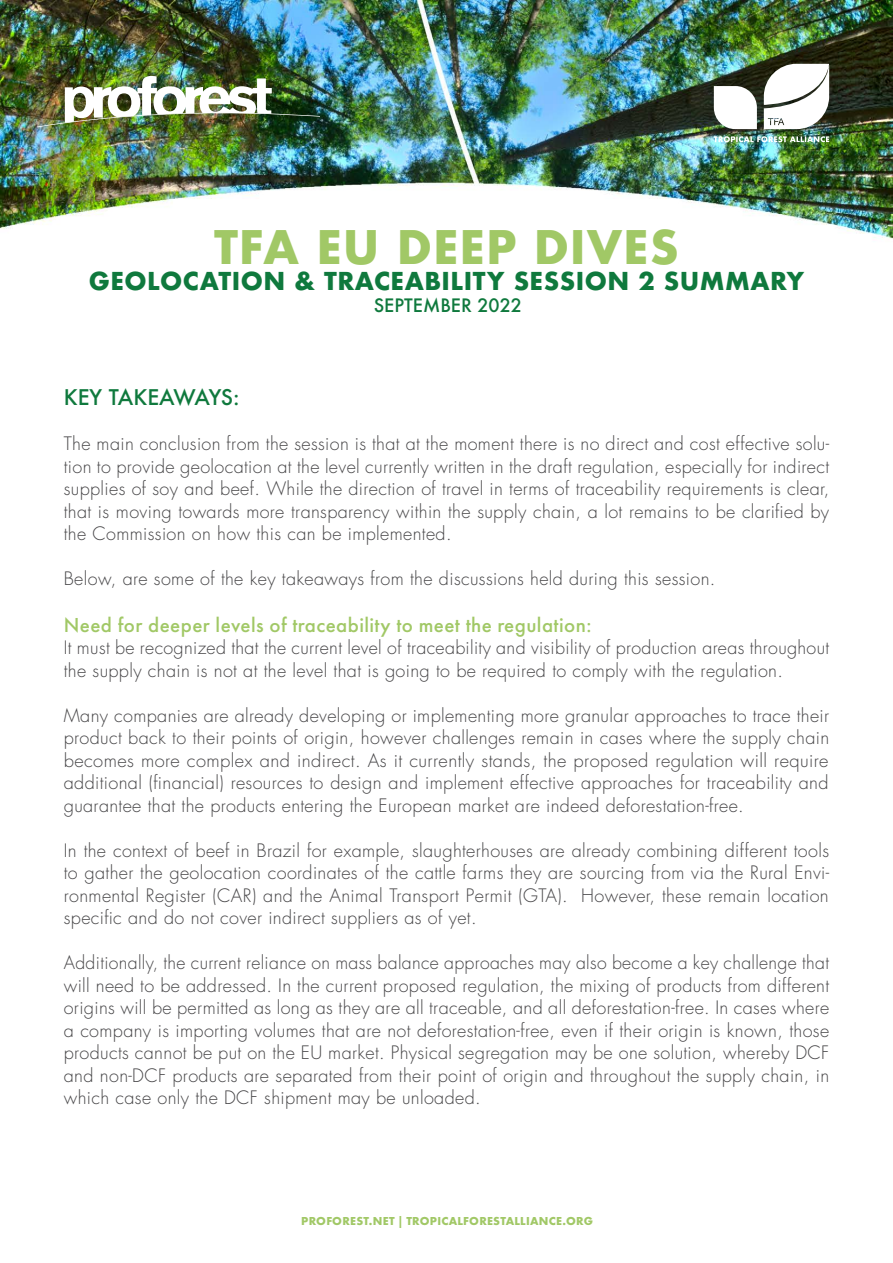
<style>
.page{position:relative;width:893px;height:1263px;background:#fff}
.page>*{position:absolute;margin:0;border:0;box-sizing:border-box;transform-origin:0 0}
.t1{font:700 45px "Futura";letter-spacing:.02em;color:#a1c866}
.t2{font:700 24px "Futura";letter-spacing:.02em;color:#0f793d}
.t3{font:500 21px "Futura PT";letter-spacing:.02em;color:#a1c866}
.t4{font:500 21px "Futura";letter-spacing:-.01em;color:#0f793d}
.t5{font:300 18px/22.5px "Futura LT";letter-spacing:.02em;color:#464547;text-align:justify}
.t6{font:500 18px "Futura";color:#0f793d}
.t7{font:700 12px "Futura PT";letter-spacing:.02em;color:#a1c866}
</style>
<div class="page">
<img style="left:0;top:0;width:893px;height:239px">
<svg style="left:714px;top:136px;width:115px;height:6px"></svg>
<svg style="left:714px;top:86px;width:43px;height:43px"></svg>
<svg style="left:764px;top:64px;width:65px;height:65px"></svg>
<img style="left:38px;top:76px;width:281px;height:66px">
<h1 class="t1" style="left:214px;top:214px;width:466px">TFA EU DEEP DIVES</h1>
<h2 class="t2" style="left:89px;top:264px;width:717px">GEOLOCATION &amp; TRACEABILITY SESSION 2 SUMMARY</h2>
<p class="t6" style="left:374px;top:293px;width:150px">SEPTEMBER 2022</p>
<p class="t4" style="left:64px;top:383px;width:177px">KEY TAKEAWAYS:</p>
<p class="t5" style="left:64px;top:433px;width:767px">The main conclusion from the session is that at the moment there is no direct and cost effective solu&shy;tion to provide geolocation at the level currently written in the draft regulation, especially for indirect supplies of soy and beef. While the direction of travel in terms of traceability requirements is clear, that is moving towards more transparency within the supply chain, a lot remains to be clarified by the Commission on how this can be implemented.</p>
<p class="t5" style="left:64px;top:568px;width:653px">Below, are some of the key takeaways from the discussions held during this session.</p>
<p class="t3" style="left:64px;top:612px;width:529px">Need for deeper levels of traceability to meet the regulation:</p>
<p class="t5" style="left:64px;top:637px;width:767px">It must be recognized that the current level of traceability and visibility of production areas throughout the supply chain is not at the level that is going to be required to comply with the regulation.</p>
<p class="t5" style="left:64px;top:704px;width:767px">Many companies are already developing or implementing more granular approaches to trace their product back to their points of origin, however challenges remain in cases where the supply chain becomes more complex and indirect. As it currently stands, the proposed regulation will require additional (financial) resources to design and implement effective approaches for traceability and guarantee that the products entering the European market are indeed deforestation-free.</p>
<p class="t5" style="left:64px;top:839px;width:767px">In the context of beef in Brazil for example, slaughterhouses are already combining different tools to gather the geolocation coordinates of the cattle farms they are sourcing from via the Rural Envi&shy;ronmental Register (CAR) and the Animal Transport Permit (GTA). However, these remain location specific and do not cover indirect suppliers as of yet.</p>
<p class="t5" style="left:64px;top:952px;width:767px">Additionally, the current reliance on mass balance approaches may also become a key challenge that will need to be addressed. In the current proposed regulation, the mixing of products from different origins will be permitted as long as they are all traceable, and all deforestation-free. In cases where a company is importing volumes that are not deforestation-free, even if their origin is known, those products cannot be put on the EU market. Physical segregation may be one solution, whereby DCF and non-DCF products are separated from their point of origin and throughout the supply chain, in which case only the DCF shipment may be unloaded.</p>
<p class="t7" style="left:301px;top:1213px;width:293px">PROFOREST.NET | TROPICALFORESTALLIANCE.ORG</p>
</div>
